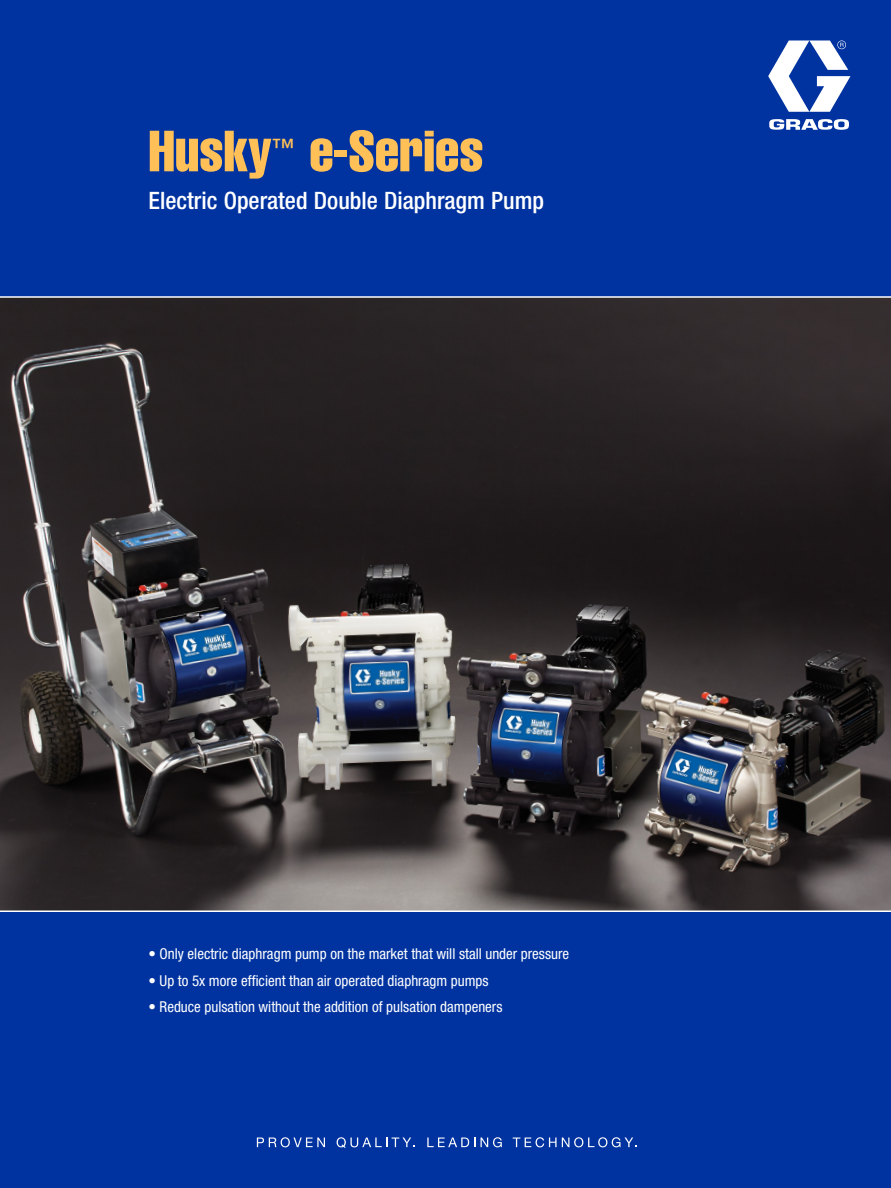
<style>
.page{position:relative;width:891px;height:1188px;background:#0033a0}
.page>*{position:absolute;margin:0;border:0;box-sizing:border-box;transform-origin:0 0}
.t1{font:57px "Helvetica LT Std Comp";color:#fec057}
.t2{font:500 condensed 24px "Helvetica Neue LT Std";color:#fff}
.t3{font:500 condensed 22.8px "Helvetica Neue LT Std";color:#fec057}
.t4{font:condensed 15px "Helvetica Neue LT Std";color:#fff}
</style>
<div class="page">
<svg style="left:768px;top:41px;width:82px;height:89px"></svg>
<img style="left:0;top:298px;width:891px;height:612px">
<hr style="left:0;top:296px;width:891px;height:2px;background:#fff">
<hr style="left:0;top:910px;width:891px;height:2px;background:#fff">
<svg style="left:257px;top:1137px;width:68px;height:10px"></svg>
<svg style="left:337px;top:1137px;width:78px;height:11px"></svg>
<svg style="left:427px;top:1138px;width:48px;height:9px"></svg>
<svg style="left:481px;top:1137px;width:21px;height:10px"></svg>
<svg style="left:513px;top:1137px;width:124px;height:10px"></svg>
<h1 class="t1" style="left:148px;top:115px;width:125px">Husky</h1>
<h3 class="t3" style="left:272px;top:133px;width:24px">™</h3>
<h1 class="t1" style="left:309px;top:115px;width:176px">e-Series</h1>
<h2 class="t2" style="left:148px;top:186px;width:397px">Electric Operated Double Diaphragm Pump</h2>
<p class="t4" style="left:148px;top:945px;width:422px">• Only electric diaphragm pump on the market that will stall under pressure</p>
<p class="t4" style="left:148px;top:972px;width:342px">• Up to 5x more efficient than air operated diaphragm pumps</p>
<p class="t4" style="left:148px;top:998px;width:355px">• Reduce pulsation without the addition of pulsation dampeners</p>
</div>
